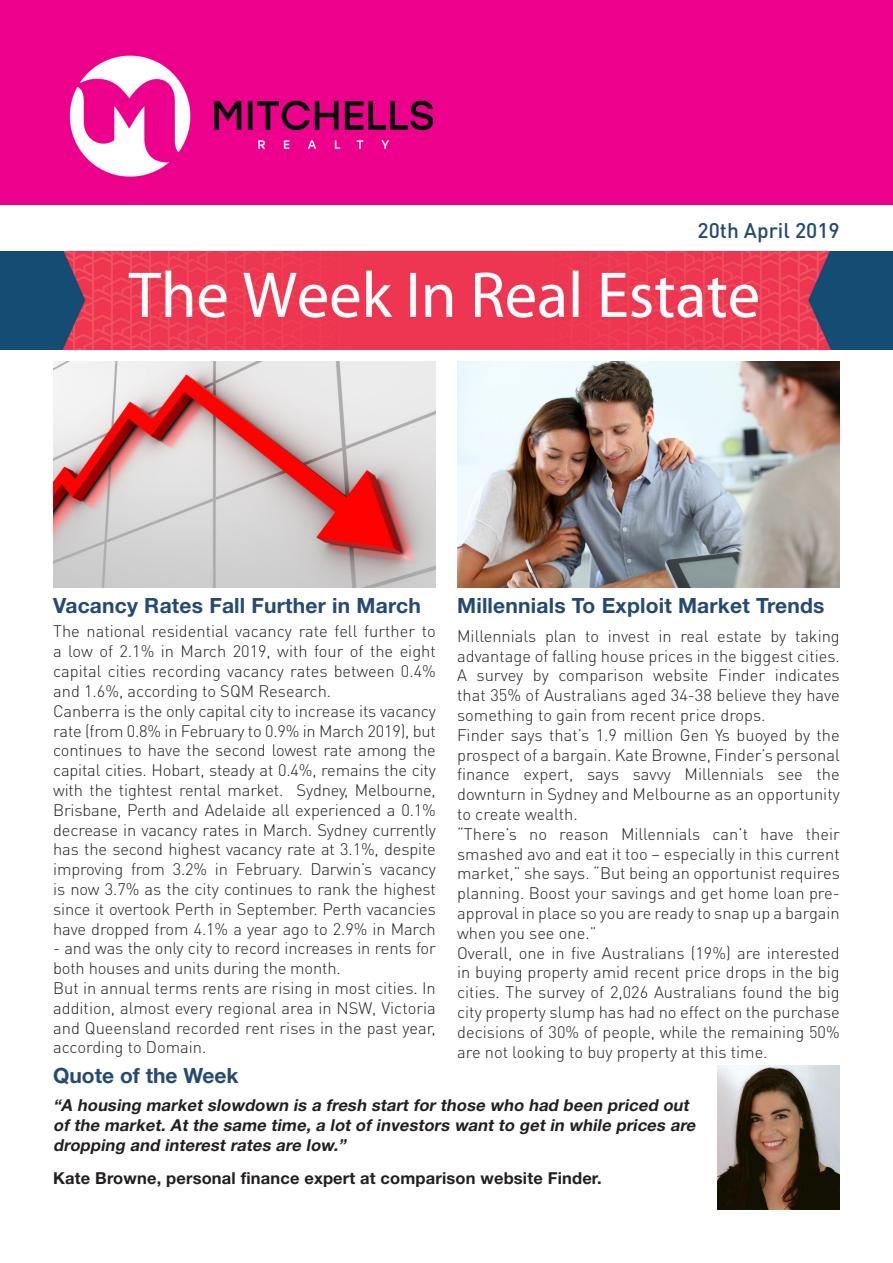
<style>
.page{position:relative;width:893px;height:1263px;background:#fff}
.page>*{position:absolute;margin:0;border:0;box-sizing:border-box;transform-origin:0 0}
.small_sub_header{font:700 21px "Helvetica Neue";letter-spacing:.01em;color:#254a72}
.small_sub_header-2{font:500 21px "DIN Pro";color:#254a72}
.Body_Copy{font:300 16.5px/19.8px "DIN Pro";color:#231f20;text-align:justify}
.Body_Copy-2{font:italic 700 16.5px/19.8px "Helvetica Neue";color:#231f20}
.Body_Copy-3{font:700 16.5px "Helvetica Neue";letter-spacing:.01em;color:#231f20}
</style>
<div class="page">
<div style="left:0;top:0;width:893px;height:204px;background:#ed008c"></div>
<img style="left:69px;top:55px;width:364px;height:122px">
<img style="left:0;top:251px;width:893px;height:98px">
<img style="left:457px;top:362px;width:383px;height:226px">
<img style="left:53px;top:362px;width:383px;height:226px">
<img style="left:717px;top:1066px;width:123px;height:144px">
<p class="small_sub_header-2" style="left:697px;top:216px;width:144px">20th April 2019</p>
<p class="small_sub_header" style="left:53px;top:593px;width:369px">Vacancy Rates Fall Further in March</p>
<p class="Body_Copy" style="left:53px;top:621px;width:384px">The national residential vacancy rate fell further to a low of 2.1% in March 2019, with four of the eight capital cities recording vacancy rates between 0.4% and 1.6%, according to SQM Research.</p>
<p class="Body_Copy" style="left:53px;top:700px;width:384px">Canberra is the only capital city to increase its vacancy rate (from 0.8% in February to 0.9% in March 2019), but continues to have the second lowest rate among the capital cities. Hobart, steady at 0.4%, remains the city with the tightest rental market. Sydney, Melbourne, Brisbane, Perth and Adelaide all experienced a 0.1% decrease in vacancy rates in March. Sydney currently has the second highest vacancy rate at 3.1%, despite improving from 3.2% in February. Darwin’s vacancy is now 3.7% as the city continues to rank the highest since it overtook Perth in September. Perth vacancies have dropped from 4.1% a year ago to 2.9% in March</p>
<p class="Body_Copy" style="left:53px;top:938px;width:384px">- and was the only city to record increases in rents for both houses and units during the month.</p>
<p class="Body_Copy" style="left:53px;top:977px;width:384px">But in annual terms rents are rising in most cities. In addition, almost every regional area in NSW, Victoria and Queensland recorded rent rises in the past year, according to Domain.</p>
<p class="small_sub_header" style="left:457px;top:593px;width:369px">Millennials To Exploit Market Trends</p>
<p class="Body_Copy" style="left:457px;top:625px;width:384px">Millennials plan to invest in real estate by taking advantage of falling house prices in the biggest cities.<br>A survey by comparison website Finder indicates that 35% of Australians aged 34-38 believe they have something to gain from recent price drops.</p>
<p class="Body_Copy" style="left:457px;top:724px;width:384px">Finder says that’s 1.9 million Gen Ys buoyed by the prospect of a bargain. Kate Browne, Finder’s personal finance expert, says savvy Millennials see the downturn in Sydney and Melbourne as an opportunity to create wealth.</p>
<p class="Body_Copy" style="left:457px;top:823px;width:384px">“There’s no reason Millennials can’t have their smashed avo and eat it too – especially in this current market,” she says. “But being an opportunist requires planning. Boost your savings and get home loan pre&shy;approval in place so you are ready to snap up a bargain when you see one.”</p>
<p class="Body_Copy" style="left:457px;top:942px;width:384px">Overall, one in five Australians (19%) are interested in buying property amid recent price drops in the big cities. The survey of 2,026 Australians found the big city property slump has had no effect on the purchase decisions of 30% of people, while the remaining 50% are not looking to buy property at this time.</p>
<p class="small_sub_header" style="left:53px;top:1063px;width:187px">Quote of the Week</p>
<p class="Body_Copy-2" style="left:53px;top:1095px;width:647px">“A housing market slowdown is a fresh start for those who had been priced out of the market. At the same time, a lot of investors want to get in while prices are dropping and interest rates are low.”</p>
<p class="Body_Copy-3" style="left:53px;top:1167px;width:550px">Kate Browne, personal finance expert at comparison website Finder.</p>
</div>
